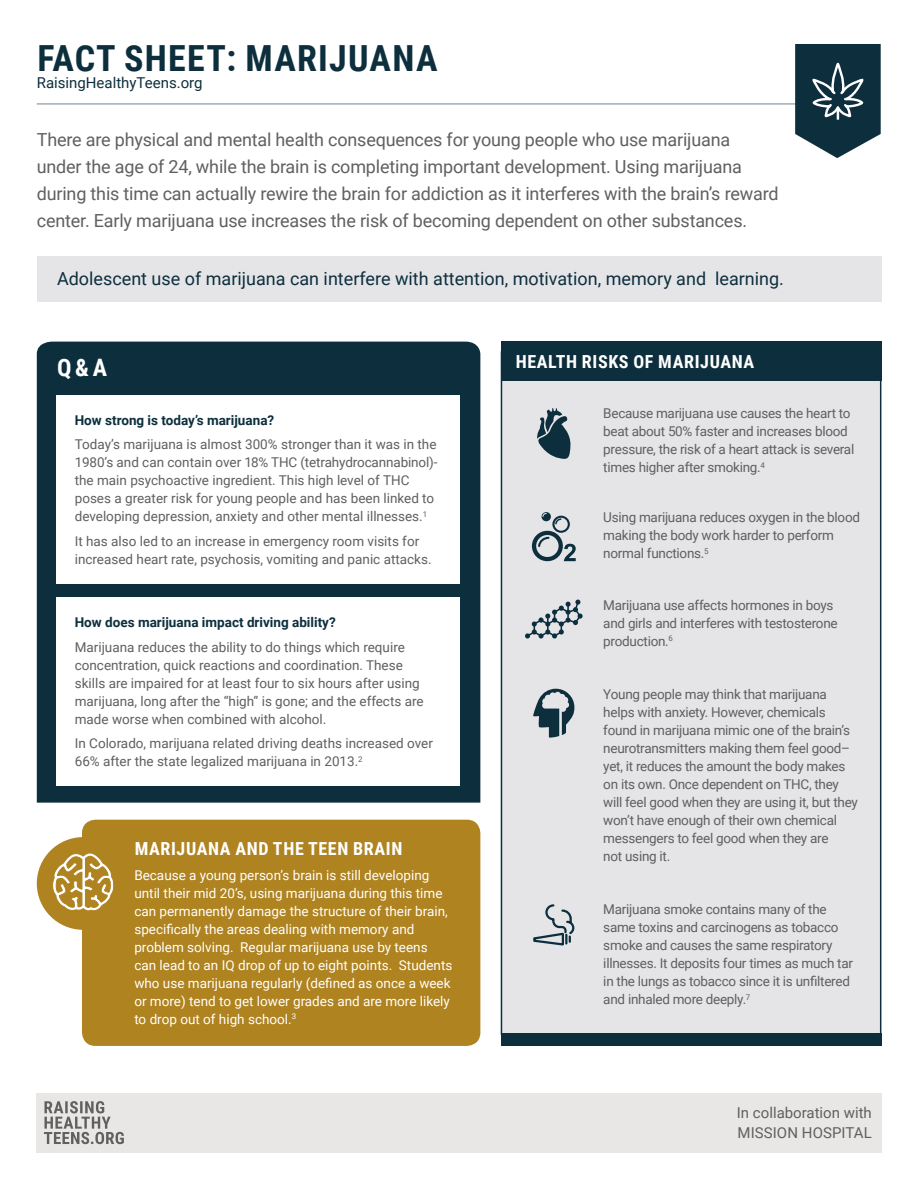
<style>
.page{position:relative;width:918px;height:1188px;background:#fff}
.page>*{position:absolute;margin:0;border:0;box-sizing:border-box;transform-origin:0 0}
.header2{font:700 36px "Roboto Condensed";letter-spacing:.035em;color:#0d2f3d}
.t1{font:700 24px "Roboto Condensed";color:#fff}
.t2{font:18px/27px "Roboto";letter-spacing:-.01em;color:#5f605f}
.t3{font:18px "Roboto";color:#0d2f3d}
.t4{font:700 18px "Roboto Condensed";letter-spacing:.035em;color:#fff}
.t5{font:15px/19.5px "Roboto";color:#5f605f}
.text{font:15px "Roboto";color:#0d2f3d}
.Paragraph_Style_1{font:13.5px/18px "Roboto";letter-spacing:-.02em;color:#5f5f5f}
.Paragraph_Style_1-2{font:13.5px/18px "Roboto";color:#5f5f5f}
.t6{font:13.5px/18px "Roboto";color:#fff}
.t7{font:700 13.5px "Roboto";color:#0d2f3d}
</style>
<div class="page">
<div style="left:36px;top:1093px;width:845px;height:59px;background:#e9e6e6"></div>
<svg style="left:44px;top:1101px;width:80px;height:43px"></svg>
<div style="left:37px;top:256px;width:844px;height:46px;background:#e5e5e8"></div>
<hr style="left:37px;top:103px;width:773px;height:2px;background:#0d2f3d">
<svg style="left:795px;top:44px;width:86px;height:114px"></svg>
<div style="left:37px;top:342px;width:443px;height:461px;background:#0d2f3d"></div>
<div style="left:57px;top:396px;width:403px;height:188px;background:#fff"></div>
<div style="left:57px;top:597px;width:403px;height:189px;background:#fff"></div>
<div style="left:501px;top:351px;width:380px;height:684px;background:#e5e5e8;border:2px solid #0d2f3d"></div>
<div style="left:501px;top:342px;width:380px;height:39px;background:#0d2f3d"></div>
<svg style="left:537px;top:408px;width:34px;height:51px"></svg>
<div style="left:501px;top:1034px;width:380px;height:12px;background:#0d2f3d"></div>
<svg style="left:532px;top:512px;width:44px;height:49px"></svg>
<svg style="left:533px;top:689px;width:41px;height:49px"></svg>
<svg style="left:533px;top:904px;width:42px;height:42px"></svg>
<svg style="left:525px;top:600px;width:58px;height:39px"></svg>
<div style="left:82px;top:820px;width:398px;height:226px;background:#af831f;border-radius:14px"></div>
<div style="left:37px;top:837px;width:93px;height:93px;background:#af831f;border-radius:50%"></div>
<svg style="left:52px;top:853px;width:62px;height:69px"></svg>
<p class="header2" style="left:37px;top:33px;width:402px">FACT SHEET: MARIJUANA</p>
<p class="text" style="left:37px;top:72px;width:167px">RaisingHealthyTeens.org</p>
<p class="t2" style="left:37px;top:126px;width:743px">There are physical and mental health consequences for young people who use marijuana under the age of 24, while the brain is completing important development. Using marijuana during this time can actually rewire the brain for addiction as it interferes with the brain’s reward center. Early marijuana use increases the risk of becoming dependent on other substances.</p>
<p class="t3" style="left:57px;top:266px;width:728px">Adolescent use of marijuana can interfere with attention, motivation, memory and learning.</p>
<p class="t1" style="left:57px;top:351px;width:51px">Q &amp; A</p>
<p class="t4" style="left:516px;top:349px;width:240px">HEALTH RISKS OF MARIJUANA</p>
<p class="Paragraph_Style_1" style="left:603px;top:404px;width:252px">Because marijuana use causes the heart to beat about 50% faster and increases blood pressure, the risk of a heart attack is several times higher after smoking.<sup>4</sup></p>
<p class="Paragraph_Style_1" style="left:603px;top:508px;width:258px">Using marijuana reduces oxygen in the blood making the body work harder to perform normal functions.<sup>5</sup></p>
<p class="t7" style="left:75px;top:410px;width:201px">How strong is today’s marijuana?</p>
<p class="Paragraph_Style_1-2" style="left:75px;top:435px;width:364px">Today’s marijuana is almost 300% stronger than it was in the 1980’s and can contain over 18% THC (tetrahydrocannabinol)- the main psychoactive ingredient. This high level of THC poses a greater risk for young people and has been linked to developing depression, anxiety and other mental illnesses.<sup>1</sup></p>
<p class="Paragraph_Style_1-2" style="left:75px;top:532px;width:358px">It has also led to an increase in emergency room visits for increased heart rate, psychosis, vomiting and panic attacks.</p>
<p class="t7" style="left:75px;top:612px;width:263px">How does marijuana impact driving ability?</p>
<p class="Paragraph_Style_1-2" style="left:75px;top:637px;width:350px">Marijuana reduces the ability to do things which require concentration, quick reactions and coordination. These skills are impaired for at least four to six hours after using marijuana, long after the “high” is gone; and the effects are made worse when combined with alcohol.</p>
<p class="Paragraph_Style_1-2" style="left:75px;top:734px;width:360px">In Colorado, marijuana related driving deaths increased over<br>66% after the state legalized marijuana in 2013.<sup>2</sup></p>
<p class="t4" style="left:135px;top:836px;width:269px">MARIJUANA AND THE TEEN BRAIN</p>
<p class="t6" style="left:134px;top:866px;width:320px">Because a young person’s brain is still developing until their mid 20’s, using marijuana during this time can permanently damage the structure of their brain, specifically the areas dealing with memory and problem solving. Regular marijuana use by teens can lead to an IQ drop of up to eight points. Students who use marijuana regularly (defined as once a week or more) tend to get lower grades and are more likely to drop out of high school.<sup>3</sup></p>
<p class="Paragraph_Style_1" style="left:603px;top:595px;width:236px">Marijuana use affects hormones in boys and girls and interferes with testosterone production.<sup>6</sup></p>
<p class="Paragraph_Style_1" style="left:603px;top:685px;width:256px">Young people may think that marijuana helps with anxiety. However, chemicals found in marijuana mimic one of the brain’s neurotransmitters making them feel good– yet, it reduces the amount the body makes on its own. Once dependent on THC, they will feel good when they are using it, but they won’t have enough of their own chemical messengers to feel good when they are<br>not using it.</p>
<p class="Paragraph_Style_1" style="left:603px;top:900px;width:251px">Marijuana smoke contains many of the same toxins and carcinogens as tobacco smoke and causes the same respiratory illnesses. It deposits four times as much tar in the lungs as tobacco since it is unfiltered and inhaled more deeply.<sup>7</sup></p>
<p class="t5" style="left:737px;top:1103px;width:137px">In collaboration with<br>MISSION HOSPITAL</p>
</div>
